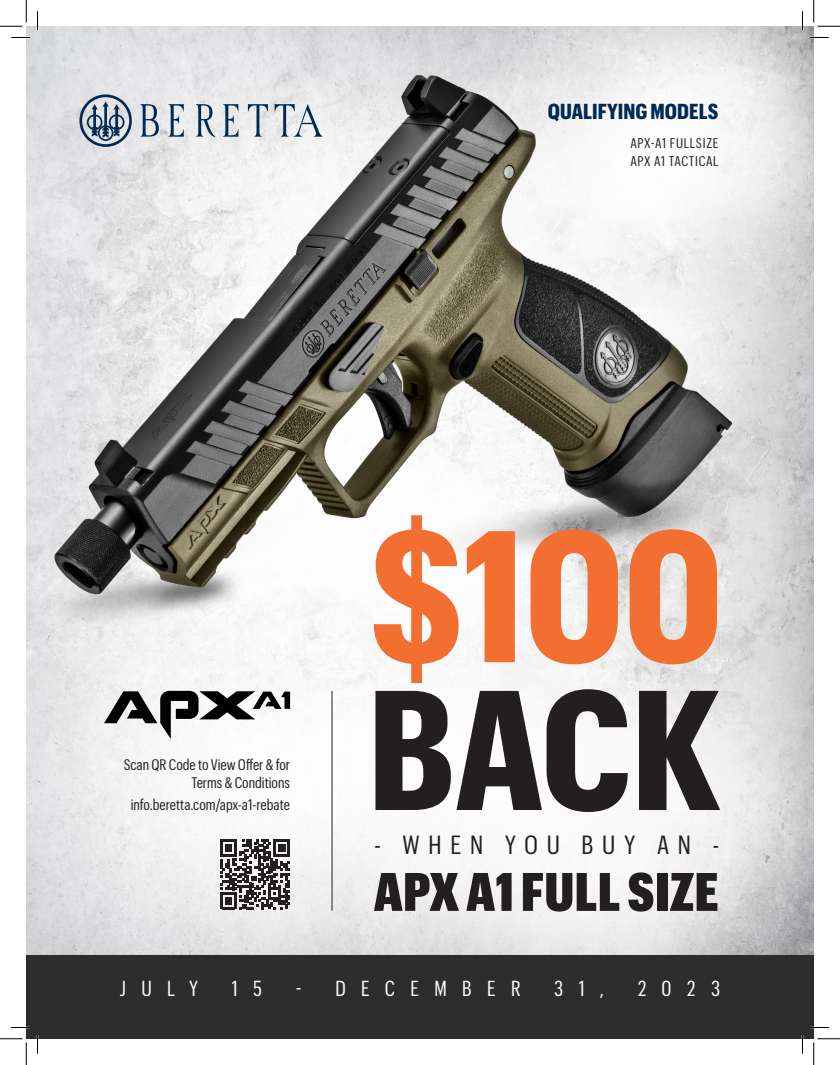
<style>
.page{position:relative;width:840px;height:1065px;background:#fff}
.page>*{position:absolute;margin:0;border:0;box-sizing:border-box;transform-origin:0 0}
.t1{font:700 183.12px "Graphik Cond";color:#f36e31}
.t2{font:700 166.62px "Graphik Cond";color:#231f20}
.t3{font:900 53px "Graphik Cond";letter-spacing:.005em;color:#231f20}
.t4{font:25.88px "Graphik Cond";letter-spacing:.34em;color:#231f20}
.t5{font:21.25px "Graphik Cond";letter-spacing:.75em;color:#fff;scale:.96 1}
.t6{font:700 21.25px "Graphik Cond";letter-spacing:.005em;color:#002954}
.t7{font:15px/18px "Graphik Cond";color:#231f20;text-align:right}
.t8{font:13.75px "Graphik Cond";letter-spacing:.05em;color:#231f20}
</style>
<div class="page">
<img style="left:26px;top:26px;width:788px;height:1013px">
<svg style="left:196px;top:104px;width:19px;height:33px"></svg>
<svg style="left:248px;top:104px;width:20px;height:33px"></svg>
<svg style="left:275px;top:104px;width:47px;height:33px"></svg>
<svg style="left:141px;top:104px;width:18px;height:33px"></svg>
<svg style="left:168px;top:104px;width:16px;height:33px"></svg>
<svg style="left:223px;top:104px;width:15px;height:33px"></svg>
<svg style="left:79px;top:94px;width:53px;height:53px;background:#95a3b3"></svg>
<svg style="left:220px;top:839px;width:70px;height:70px"></svg>
<hr style="left:332px;top:691px;width:1px;height:220px;background:#231f20">
<svg style="left:104px;top:691px;width:186px;height:48px"></svg>
<svg style="left:11px;top:37px;width:19px;height:1px"></svg>
<svg style="left:810px;top:37px;width:19px;height:1px"></svg>
<svg style="left:11px;top:1027px;width:19px;height:1px"></svg>
<svg style="left:810px;top:1027px;width:19px;height:1px"></svg>
<svg style="left:37px;top:11px;width:1px;height:19px"></svg>
<svg style="left:37px;top:1035px;width:1px;height:19px"></svg>
<svg style="left:802px;top:11px;width:1px;height:19px"></svg>
<svg style="left:802px;top:1035px;width:1px;height:19px"></svg>
<svg style="left:0;top:0;width:27px;height:27px"></svg>
<svg style="left:0;top:1039px;width:27px;height:26px"></svg>
<svg style="left:814px;top:0;width:26px;height:27px"></svg>
<svg style="left:814px;top:1039px;width:26px;height:26px"></svg>
<p class="t6" style="left:548px;top:99px;width:172px">QUALIFYING MODELS</p>
<p class="t8" style="left:630px;top:133px;width:90px">APX-A1 FULLSIZE</p>
<p class="t8" style="left:630px;top:152px;width:90px">APX A1 TACTICAL</p>
<p class="t7" style="left:124px;top:755px;width:168px">Scan QR Code to View Offer &amp; for<br>Terms &amp; Conditions</p>
<p class="t7" style="left:131px;top:795px;width:161px">info.beretta.com/apx-a1-rebate</p>
<p class="t1" style="left:370px;top:489px;width:354px">$100</p>
<p class="t2" style="left:368px;top:653px;width:355px">BACK</p>
<p class="t4" style="left:374px;top:826px;width:347px">- WHEN YOU BUY AN -</p>
<p class="t3" style="left:374px;top:861px;width:346px">APX A1 FULL SIZE</p>
<p class="t5" style="left:120px;top:973px;width:83px">JULY</p>
<p class="t5" style="left:232px;top:973px;width:33px">1 5</p>
<p class="t5" style="left:296px;top:973px;width:236px">- DECEMBER</p>
<p class="t5" style="left:554px;top:973px;width:53px">31,</p>
<p class="t5" style="left:638px;top:973px;width:87px">2023</p>
</div>
